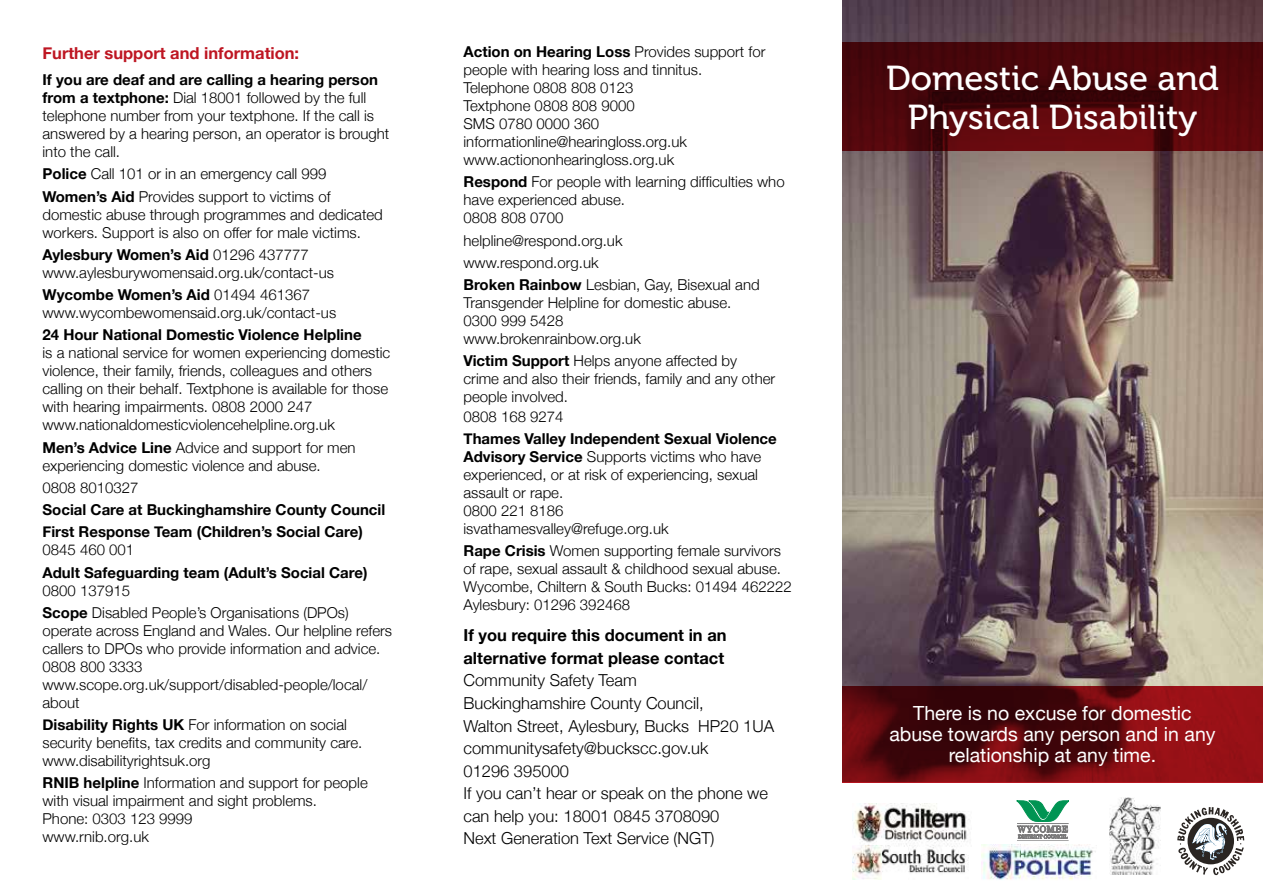
<style>
.page{position:relative;width:1263px;height:893px;background:#fff}
.page>*{position:absolute;margin:0;border:0;box-sizing:border-box;transform-origin:0 0}
.t1{font:34.5px/39px "Museo 500";color:#fff;text-align:center}
.t2{font:19.5px/21px "Helvetica Neue";color:#fff;text-align:center}
.t3{font:300 16.5px/22.5px "Helvetica Neue";color:#000}
.t4{font:700 16.5px/22.5px "Helvetica Neue";color:#000}
.t5{font:700 16.5px "Helvetica Neue";color:#be1622}
.t6{font:300 15px/18px "Helvetica Neue";color:#000}
.t7{font:700 15px/22.2px "Helvetica Neue";color:#000}
.s1{font-weight:700}
</style>
<div class="page">
<img style="left:842px;top:0;width:421px;height:686px">
<svg style="left:1177px;top:807px;width:67px;height:68px"></svg>
<img style="left:1109px;top:797px;width:52px;height:78px">
<img style="left:852px;top:803px;width:118px;height:43px">
<img style="left:852px;top:846px;width:117px;height:33px">
<img style="left:982px;top:845px;width:114px;height:35px">
<hr style="left:1017px;top:841px;width:51px;height:1px;background:#f0f4fc">
<svg style="left:1016px;top:801px;width:53px;height:38px"></svg>
<svg style="left:842px;top:43px;width:421px;height:108px;background:#4f060a"></svg>
<svg style="left:842px;top:686px;width:421px;height:96px;background:#670a0f"></svg>
<p class="t5" style="left:43px;top:43px;width:258px">Further support and information:</p>
<p class="t6" style="left:43px;top:70px;width:348px"><span class="s1">If you are deaf and are calling a hearing person from a textphone:</span> Dial 18001 followed by the full telephone number from your textphone. If the call is answered by a hearing person, an operator is brought into the call.</p>
<p class="t6" style="left:43px;top:163px;width:290px;line-height:22.2px"><span class="s1">Police</span> Call 101 or in an emergency call 999<br><span class="s1">Women’s Aid</span> Provides support to victims of</p>
<p class="t6" style="left:43px;top:205px;width:342px">domestic abuse through programmes and dedicated workers. Support is also on offer for male victims.</p>
<p class="t6" style="left:43px;top:245px;width:293px"><span class="s1">Aylesbury Women’s Aid</span> 01296 437777 www.aylesburywomensaid.org.uk/contact-us</p>
<p class="t6" style="left:43px;top:285px;width:295px"><span class="s1">Wycombe Women’s Aid</span> 01494 461367 www.wycombewomensaid.org.uk/contact-us</p>
<p class="t7" style="left:43px;top:324px;width:321px">24 Hour National Domestic Violence Helpline</p>
<p class="t6" style="left:43px;top:344px;width:349px">is a national service for women experiencing domestic violence, their family, friends, colleagues and others calling on their behalf. Textphone is available for those with hearing impairments. 0808 2000 247 www.nationaldomesticviolencehelpline.org.uk</p>
<p class="t6" style="left:43px;top:438px;width:315px"><span class="s1">Men’s Advice Line</span> Advice and support for men experiencing domestic violence and abuse.</p>
<p class="t6" style="left:43px;top:478px;width:97px">0808 8010327</p>
<p class="t7" style="left:43px;top:498px;width:344px">Social Care at Buckinghamshire County Council<br>First Response Team (Children’s Social Care)</p>
<p class="t6" style="left:43px;top:541px;width:93px">0845 460 001</p>
<p class="t7" style="left:43px;top:561px;width:326px">Adult Safeguarding team (Adult’s Social Care)</p>
<p class="t6" style="left:43px;top:579px;width:308px;line-height:22.2px">0800 137915<br><span class="s1">Scope</span> Disabled People’s Organisations (DPOs)</p>
<p class="t6" style="left:43px;top:621px;width:351px">operate across England and Wales. Our helpline refers callers to DPOs who provide information and advice.<br>0808 800 3333 www.scope.org.uk/support/disabled-people/local/ about</p>
<p class="t6" style="left:43px;top:715px;width:321px"><span class="s1">Disability Rights UK</span> For information on social security benefits, tax credits and community care. www.disabilityrightsuk.org</p>
<p class="t6" style="left:43px;top:774px;width:327px"><span class="s1">RNIB helpline</span> Information and support for people with visual impairment and sight problems.<br>Phone: 0303 123 9999<br>www.rnib.org.uk</p>
<p class="t6" style="left:463px;top:42px;width:303px"><span class="s1">Action on Hearing Loss</span> Provides support for people with hearing loss and tinnitus.<br>Telephone 0808 808 0123<br>Textphone 0808 808 9000<br>SMS 0780 0000 360 informationline@hearingloss.org.uk www.actiononhearingloss.org.uk</p>
<p class="t6" style="left:463px;top:173px;width:323px"><span class="s1">Respond</span> For people with learning difficulties who have experienced abuse.<br>0808 808 0700</p>
<p class="t6" style="left:463px;top:229px;width:298px;line-height:22.2px">helpline@respond.org.uk www.respond.org.uk<br><span class="s1">Broken Rainbow</span> Lesbian, Gay, Bisexual and</p>
<p class="t6" style="left:463px;top:293px;width:269px">Transgender Helpline for domestic abuse.<br>0300 999 5428 www.brokenrainbow.org.uk</p>
<p class="t6" style="left:463px;top:352px;width:313px"><span class="s1">Victim Support</span> Helps anyone affected by crime and also their friends, family and any other people involved.</p>
<p class="t6" style="left:463px;top:407px;width:102px">0808 168 9274</p>
<p class="t6" style="left:463px;top:429px;width:315px"><span class="s1">Thames Valley Independent Sexual Violence Advisory Service</span> Supports victims who have experienced, or at risk of experiencing, sexual assault or rape.<br>0800 221 8186<br>isvathamesvalley@refuge.org.uk</p>
<p class="t6" style="left:463px;top:542px;width:330px"><span class="s1">Rape Crisis</span> Women supporting female survivors of rape, sexual assault &amp; childhood sexual abuse.<br>Wycombe, Chiltern &amp; South Bucks: 01494 462222<br>Aylesbury: 01296 392468</p>
<p class="t4" style="left:463px;top:624px;width:265px">If you require this document in an alternative format please contact</p>
<p class="t3" style="left:463px;top:669px;width:312px">Community Safety Team<br>Buckinghamshire County Council,<br>Walton Street, Aylesbury, Bucks HP20 1UA communitysafety@buckscc.gov.uk<br>01296 395000<br>If you can’t hear or speak on the phone we can help you: 18001 0845 3708090<br>Next Generation Text Service (NGT)</p>
<h1 class="t1" style="left:886px;top:59px;width:334px">Domestic Abuse and<br>Physical Disability</h1>
<h2 class="t2" style="left:889px;top:702px;width:328px">There is no excuse for domestic abuse towards any person and in any relationship at any time.</h2>
</div>
